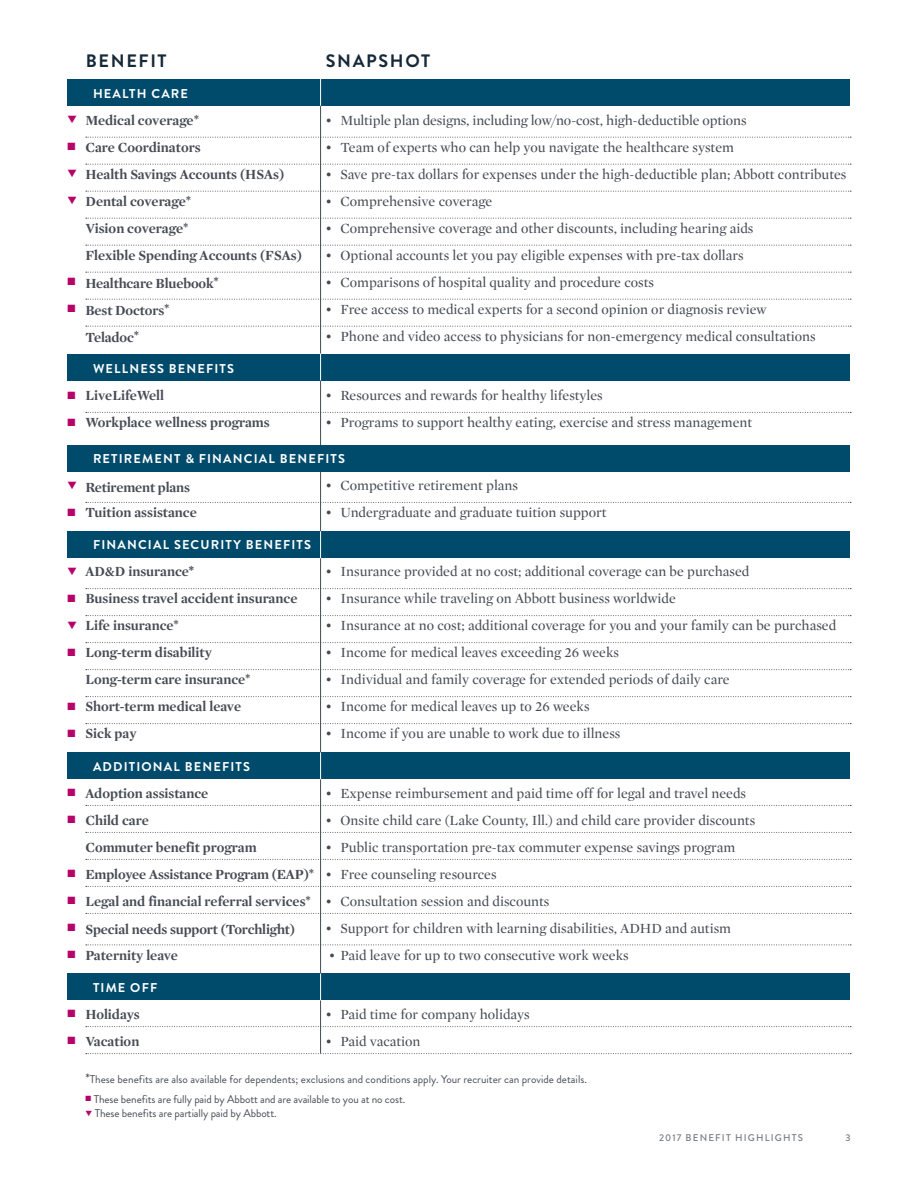
<style>
.page{position:relative;width:918px;height:1188px;background:#fff}
.page>*{position:absolute;margin:0;border:0;box-sizing:border-box;transform-origin:0 0}
.Small_Chart_Head{font:700 18px "Brandon Grotesque";letter-spacing:.09em;color:#172938}
.Body_Bullet{font:14.25px "Mercury Display";color:#464b54}
.Body_Bullet-2{font:700 14.25px "Mercury Display";color:#464b54}
.Small_Chart_Head-2{font:700 12.75px "Brandon Grotesque";letter-spacing:.09em;color:#fff}
.Body_Bullet-3{font:700 12.75px "Brandon Grotesque";letter-spacing:.09em;color:#fff}
.Footnote{font:11.25px "Brandon Grotesque";color:#464b54}
.Body_Bullet-4{font:11.25px "Brandon Grotesque";letter-spacing:-.01em;color:#464b54}
.t1{font:500 9.75px "Brandon Grotesque";letter-spacing:.12em;color:#787d83}
.s1{color:#b70369}
.s2{font-weight:400;font-size:15.75px}
.s3{font-size:15.75px}
.s4{font-weight:400}
.s5{font-size:13.5px}
</style>
<div class="page">
<hr style="left:320px;top:106px;width:1px;height:948px;background:#464b54">
<div style="left:68px;top:973px;width:782px;height:27px;background:#004b6c"></div>
<div style="left:68px;top:752px;width:782px;height:27px;background:#004b6c"></div>
<div style="left:68px;top:531px;width:782px;height:27px;background:#004b6c"></div>
<div style="left:68px;top:445px;width:782px;height:27px;background:#004b6c"></div>
<div style="left:68px;top:354px;width:782px;height:27px;background:#004b6c"></div>
<div style="left:68px;top:79px;width:782px;height:27px;background:#004b6c"></div>
<svg style="left:320px;top:79px;width:1px;height:27px"></svg>
<svg style="left:86px;top:137px;width:765px;height:1px"></svg>
<svg style="left:86px;top:164px;width:765px;height:1px"></svg>
<svg style="left:86px;top:191px;width:765px;height:1px"></svg>
<svg style="left:86px;top:218px;width:765px;height:1px"></svg>
<svg style="left:86px;top:245px;width:765px;height:1px"></svg>
<svg style="left:86px;top:272px;width:765px;height:1px"></svg>
<svg style="left:86px;top:299px;width:765px;height:1px"></svg>
<svg style="left:86px;top:326px;width:765px;height:1px"></svg>
<svg style="left:86px;top:412px;width:765px;height:1px"></svg>
<svg style="left:86px;top:502px;width:765px;height:1px"></svg>
<svg style="left:86px;top:588px;width:765px;height:1px"></svg>
<svg style="left:86px;top:615px;width:765px;height:1px"></svg>
<svg style="left:86px;top:642px;width:765px;height:1px"></svg>
<svg style="left:86px;top:669px;width:765px;height:1px"></svg>
<svg style="left:86px;top:696px;width:765px;height:1px"></svg>
<svg style="left:86px;top:723px;width:765px;height:1px"></svg>
<svg style="left:86px;top:805px;width:765px;height:1px"></svg>
<svg style="left:86px;top:832px;width:765px;height:1px"></svg>
<svg style="left:86px;top:859px;width:765px;height:1px"></svg>
<svg style="left:86px;top:886px;width:765px;height:1px"></svg>
<svg style="left:86px;top:913px;width:765px;height:1px"></svg>
<svg style="left:86px;top:945px;width:765px;height:1px"></svg>
<svg style="left:86px;top:1026px;width:765px;height:1px"></svg>
<svg style="left:86px;top:1053px;width:765px;height:1px"></svg>
<svg style="left:320px;top:973px;width:1px;height:27px"></svg>
<svg style="left:320px;top:752px;width:1px;height:27px"></svg>
<svg style="left:320px;top:354px;width:1px;height:27px"></svg>
<svg style="left:320px;top:531px;width:1px;height:27px"></svg>
<p class="Small_Chart_Head" style="left:86px;top:48px;width:82px">BENEFIT</p>
<p class="Small_Chart_Head" style="left:326px;top:48px;width:106px">SNAPSHOT</p>
<p class="Small_Chart_Head-2" style="left:93px;top:84px;width:97px">HEALTH CARE</p>
<p class="Body_Bullet-2" style="left:68px;top:110px;width:133px"><span class="s1">▼</span> Medical coverage<span class="s2">*</span></p>
<p class="Body_Bullet" style="left:326px;top:110px;width:423px">• Multiple plan designs, including low/no-cost, high-deductible options</p>
<p class="Body_Bullet-2" style="left:68px;top:137px;width:135px"><span class="s1">■</span> Care Coordinators</p>
<p class="Body_Bullet" style="left:325px;top:137px;width:410px">• Team of experts who can help you navigate the healthcare system</p>
<p class="Body_Bullet-2" style="left:68px;top:164px;width:218px"><span class="s1">▼</span> Health Savings Accounts (HSAs)</p>
<p class="Body_Bullet" style="left:325px;top:164px;width:522px">• Save pre-tax dollars for expenses under the high-deductible plan; Abbott contributes</p>
<p class="Body_Bullet-2" style="left:68px;top:191px;width:125px"><span class="s1">▼</span> Dental coverage<span class="s2">*</span></p>
<p class="Body_Bullet" style="left:326px;top:191px;width:168px">• Comprehensive coverage</p>
<p class="Body_Bullet-2" style="left:85px;top:218px;width:105px">Vision coverage<span class="s2">*</span></p>
<p class="Body_Bullet" style="left:326px;top:218px;width:429px">• Comprehensive coverage and other discounts, including hearing aids</p>
<p class="Body_Bullet-2" style="left:85px;top:245px;width:218px">Flexible Spending Accounts (FSAs)</p>
<p class="Body_Bullet" style="left:325px;top:245px;width:420px">• Optional accounts let you pay eligible expenses with pre-tax dollars</p>
<p class="Body_Bullet-2" style="left:68px;top:273px;width:153px"><sup>■</sup> Healthcare Bluebook<span class="s2">*</span></p>
<p class="Body_Bullet" style="left:326px;top:272px;width:330px">• Comparisons of hospital quality and procedure costs</p>
<p class="Body_Bullet-2" style="left:68px;top:300px;width:104px"><sup>■</sup> Best Doctors<span class="s2">*</span></p>
<p class="Body_Bullet" style="left:326px;top:299px;width:443px">• Free access to medical experts for a second opinion or diagnosis review</p>
<p class="Body_Bullet-2" style="left:85px;top:327px;width:55px">Teladoc<span class="s2">*</span></p>
<p class="Body_Bullet" style="left:326px;top:326px;width:492px">• Phone and video access to physicians for non-emergency medical consultations</p>
<p class="Small_Chart_Head-2" style="left:93px;top:360px;width:143px">WELLNESS BENEFITS</p>
<p class="Body_Bullet-2" style="left:68px;top:385px;width:98px"><span class="s1">■</span> LiveLifeWell</p>
<p class="Body_Bullet" style="left:325px;top:385px;width:279px">• Resources and rewards for healthy lifestyles</p>
<p class="Body_Bullet-2" style="left:68px;top:412px;width:204px"><span class="s1">■</span> Workplace wellness programs</p>
<p class="Body_Bullet" style="left:325px;top:412px;width:428px">• Programs to support healthy eating, exercise and stress management</p>
<p class="Body_Bullet-3" style="left:93px;top:450px;width:254px">RETIREMENT &amp; FINANCIAL BENEFITS</p>
<p class="Body_Bullet-2" style="left:68px;top:476px;width:124px"><sup>▼</sup> Retirement plans</p>
<p class="Body_Bullet" style="left:325px;top:475px;width:194px">• Competitive retirement plans</p>
<p class="Body_Bullet-2" style="left:68px;top:502px;width:131px"><span class="s1">■</span> Tuition assistance</p>
<p class="Body_Bullet" style="left:325px;top:502px;width:282px">• Undergraduate and graduate tuition support</p>
<p class="Small_Chart_Head-2" style="left:93px;top:536px;width:220px">FINANCIAL SECURITY BENEFITS</p>
<p class="Body_Bullet-2" style="left:68px;top:561px;width:128px"><span class="s1">▼</span> AD&amp;D insurance<span class="s3">*</span></p>
<p class="Body_Bullet" style="left:326px;top:562px;width:425px">• Insurance provided at no cost; additional coverage can be purchased</p>
<p class="Body_Bullet-2" style="left:68px;top:588px;width:231px"><span class="s1">■</span> Business travel accident insurance</p>
<p class="Body_Bullet" style="left:325px;top:589px;width:352px">• Insurance while traveling on Abbott business worldwide</p>
<p class="Body_Bullet-2" style="left:68px;top:615px;width:113px"><span class="s1">▼</span> Life insurance<span class="s2">*</span></p>
<p class="Body_Bullet" style="left:326px;top:616px;width:512px">• Insurance at no cost; additional coverage for you and your family can be purchased</p>
<p class="Body_Bullet-2" style="left:68px;top:642px;width:146px"><span class="s1">■</span> Long-term disability</p>
<p class="Body_Bullet" style="left:325px;top:643px;width:295px">• Income for medical leaves exceeding 26 weeks</p>
<p class="Body_Bullet-2" style="left:85px;top:669px;width:167px">Long-term care insurance<span class="s2">*</span></p>
<p class="Body_Bullet" style="left:326px;top:670px;width:406px">• Individual and family coverage for extended periods of daily care</p>
<p class="Body_Bullet-2" style="left:68px;top:696px;width:175px"><span class="s1">■</span> Short-term medical leave</p>
<p class="Body_Bullet" style="left:325px;top:697px;width:266px">• Income for medical leaves up to 26 weeks</p>
<p class="Body_Bullet-2" style="left:68px;top:723px;width:70px"><span class="s1">■</span> Sick pay</p>
<p class="Body_Bullet" style="left:325px;top:724px;width:296px">• Income if you are unable to work due to illness</p>
<p class="Small_Chart_Head-2" style="left:93px;top:757px;width:159px">ADDITIONAL BENEFITS</p>
<p class="Body_Bullet-2" style="left:68px;top:782px;width:142px"><span class="s1">■</span> Adoption assistance</p>
<p class="Body_Bullet" style="left:325px;top:783px;width:422px">• Expense reimbursement and paid time off for legal and travel needs</p>
<p class="Body_Bullet-2" style="left:68px;top:809px;width:83px"><span class="s1">■</span> Child care</p>
<p class="Body_Bullet" style="left:326px;top:810px;width:431px">• Onsite child care (Lake County, Ill.) and child care provider discounts</p>
<p class="Body_Bullet-2" style="left:86px;top:836px;width:173px">Commuter benefit program</p>
<p class="Body_Bullet" style="left:325px;top:837px;width:411px">• Public transportation pre-tax commuter expense savings program</p>
<p class="Body_Bullet-2" style="left:68px;top:863px;width:431px"><span class="s1">■</span> Employee Assistance Program (EAP)<span class="s2">*</span> <span class="s4">• Free counseling resources</span></p>
<p class="Body_Bullet-2" style="left:68px;top:890px;width:484px"><span class="s1">■</span> Legal and financial referral services<span class="s2">*</span> <span class="s4">• Consultation session and discounts</span></p>
<p class="Body_Bullet-2" style="left:68px;top:919px;width:229px"><sup>■</sup> Special needs support (Torchlight)</p>
<p class="Body_Bullet" style="left:325px;top:918px;width:407px">• Support for children with learning disabilities, ADHD and autism</p>
<p class="Body_Bullet-2" style="left:68px;top:944px;width:112px"><span class="s1">■</span> Paternity leave</p>
<p class="Body_Bullet" style="left:329px;top:945px;width:301px">• Paid leave for up to two consecutive work weeks</p>
<p class="Small_Chart_Head-2" style="left:93px;top:978px;width:66px">TIME OFF</p>
<p class="Body_Bullet-2" style="left:68px;top:1004px;width:74px"><span class="s1">■</span> Holidays</p>
<p class="Body_Bullet" style="left:325px;top:1004px;width:206px">• Paid time for company holidays</p>
<p class="Body_Bullet-2" style="left:68px;top:1031px;width:73px"><span class="s1">■</span> Vacation</p>
<p class="Body_Bullet" style="left:325px;top:1031px;width:97px">• Paid vacation</p>
<p class="Footnote" style="left:86px;top:1071px;width:503px"><span class="s5">*</span>These benefits are also available for dependents; exclusions and conditions apply. Your recruiter can provide details.</p>
<p class="Body_Bullet-4" style="left:86px;top:1091px;width:321px"><span class="s1">■</span> These benefits are fully paid by Abbott and are available to you at no cost.</p>
<p class="Body_Bullet-4" style="left:86px;top:1105px;width:193px"><span class="s1">▼</span> These benefits are partially paid by Abbott.</p>
<p class="t1" style="left:659px;top:1131px;width:145px">2017 BENEFIT HIGHLIGHTS</p>
<p class="t1" style="left:845px;top:1131px;width:7px">3</p>
</div>
